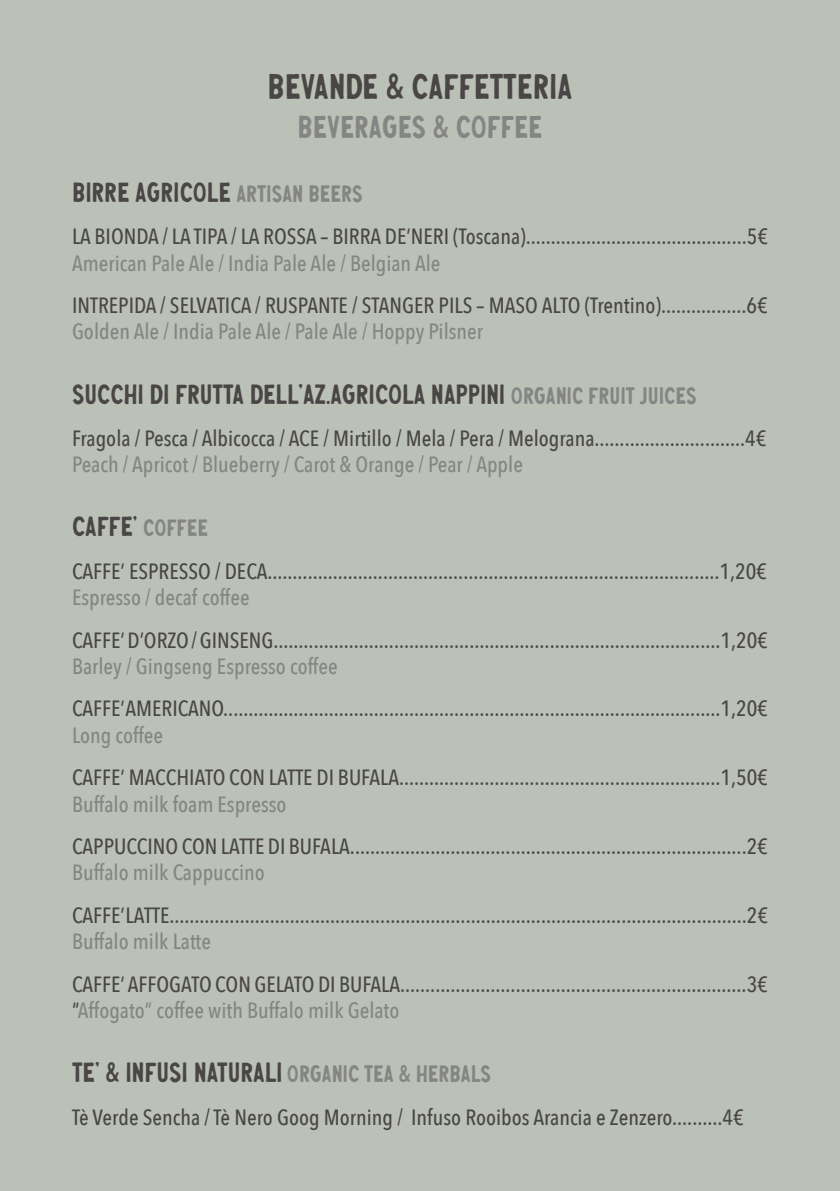
<style>
.page{position:relative;width:840px;height:1191px;background:#fff}
.page>*{position:absolute;margin:0;border:0;box-sizing:border-box;transform-origin:0 0}
.t1{font:condensed 36px "Franklin Stone";color:#4a4646}
.t2{font:condensed 32px "Franklin Stone";color:#858584}
.t3{font:condensed 28px "Franklin Stone";color:#4a4646}
.t4{font:500 22px/26.4px "Avenir Next Condensed";color:#4a4646}
.t5{font:500 22px "Avenir Next Condensed";color:#858584}
.s1{font-size:24px;color:#858584}
.s2{color:#858584}
</style>
<div class="page">
<div style="left:0;top:0;width:839px;height:1191px;background:#bbc1b7"></div>
<h1 class="t1" style="left:267px;top:68px;width:306px">BEVANDE &amp; CAFFETTERIA</h1>
<h2 class="t2" style="left:297px;top:110px;width:246px">BEVERAGES &amp; COFFEE</h2>
<p class="t3" style="left:72px;top:177px;width:292px">BIRRE AGRICOLE <span class="s1">ARTISAN BEERS</span></p>
<p class="t4" style="left:72px;top:223px;width:697px">LA BIONDA / LA TIPA / LA ROSSA – BIRRA DE’NERI (Toscana)............................................5€</p>
<p class="t5" style="left:72px;top:250px;width:370px">American Pale Ale / India Pale Ale / Belgian Ale</p>
<p class="t4" style="left:72px;top:292px;width:696px">INTREPIDA / SELVATICA / RUSPANTE / STANGER PILS – MASO ALTO (Trentino).................6€</p>
<p class="t5" style="left:72px;top:318px;width:412px">Golden Ale / India Pale Ale / Pale Ale / Hoppy Pilsner</p>
<p class="t3" style="left:72px;top:379px;width:626px">SUCCHI DI FRUTTA DELL’AZ.AGRICOLA NAPPINI <span class="s1">ORGANIC FRUIT JUICES</span></p>
<p class="t4" style="left:72px;top:425px;width:695px">Fragola / Pesca / Albicocca / ACE / Mirtillo / Mela / Pera / Melograna..............................4€</p>
<p class="t5" style="left:72px;top:451px;width:452px">Peach / Apricot / Blueberry / Carot &amp; Orange / Pear / Apple</p>
<p class="t3" style="left:72px;top:512px;width:137px">CAFFE’ <span class="s1">COFFEE</span></p>
<p class="t4" style="left:72px;top:558px;width:696px">CAFFE’ ESPRESSO / DECA..........................................................................................1,20€</p>
<p class="t5" style="left:72px;top:584px;width:179px">Espresso / decaf coffee</p>
<p class="t4" style="left:72px;top:626px;width:697px">CAFFE’ D’ORZO / GINSENG.........................................................................................1,20€</p>
<p class="t5" style="left:72px;top:653px;width:267px">Barley / Gingseng Espresso coffee</p>
<p class="t4" style="left:72px;top:695px;width:697px">CAFFE’ AMERICANO...................................................................................................1,20€</p>
<p class="t5" style="left:72px;top:722px;width:93px">Long coffee</p>
<p class="t4" style="left:72px;top:764px;width:697px">CAFFE’ MACCHIATO CON LATTE DI BUFALA................................................................1,50€</p>
<p class="t5" style="left:72px;top:790px;width:216px">Buffalo milk foam Espresso</p>
<p class="t4" style="left:72px;top:833px;width:697px">CAPPUCCINO CON LATTE DI BUFALA...............................................................................2€</p>
<p class="t5" style="left:72px;top:859px;width:194px">Buffalo milk Cappuccino</p>
<p class="t4" style="left:72px;top:902px;width:697px">CAFFE’ LATTE...................................................................................................................2€</p>
<p class="t5" style="left:72px;top:928px;width:140px">Buffalo milk Latte</p>
<p class="t4" style="left:72px;top:970px;width:697px">CAFFE’ AFFOGATO CON GELATO DI BUFALA.....................................................................3€ “<span class="s2">Affogato” coffee with Buffalo milk Gelato</span></p>
<p class="t3" style="left:72px;top:1057px;width:420px">TE’ &amp; INFUSI NATURALI <span class="s1">ORGANIC TEA &amp; HERBALS</span></p>
<p class="t4" style="left:72px;top:1103px;width:672px">Tè Verde Sencha / Tè Nero Goog Morning / Infuso Rooibos Arancia e Zenzero..........4€</p>
</div>
